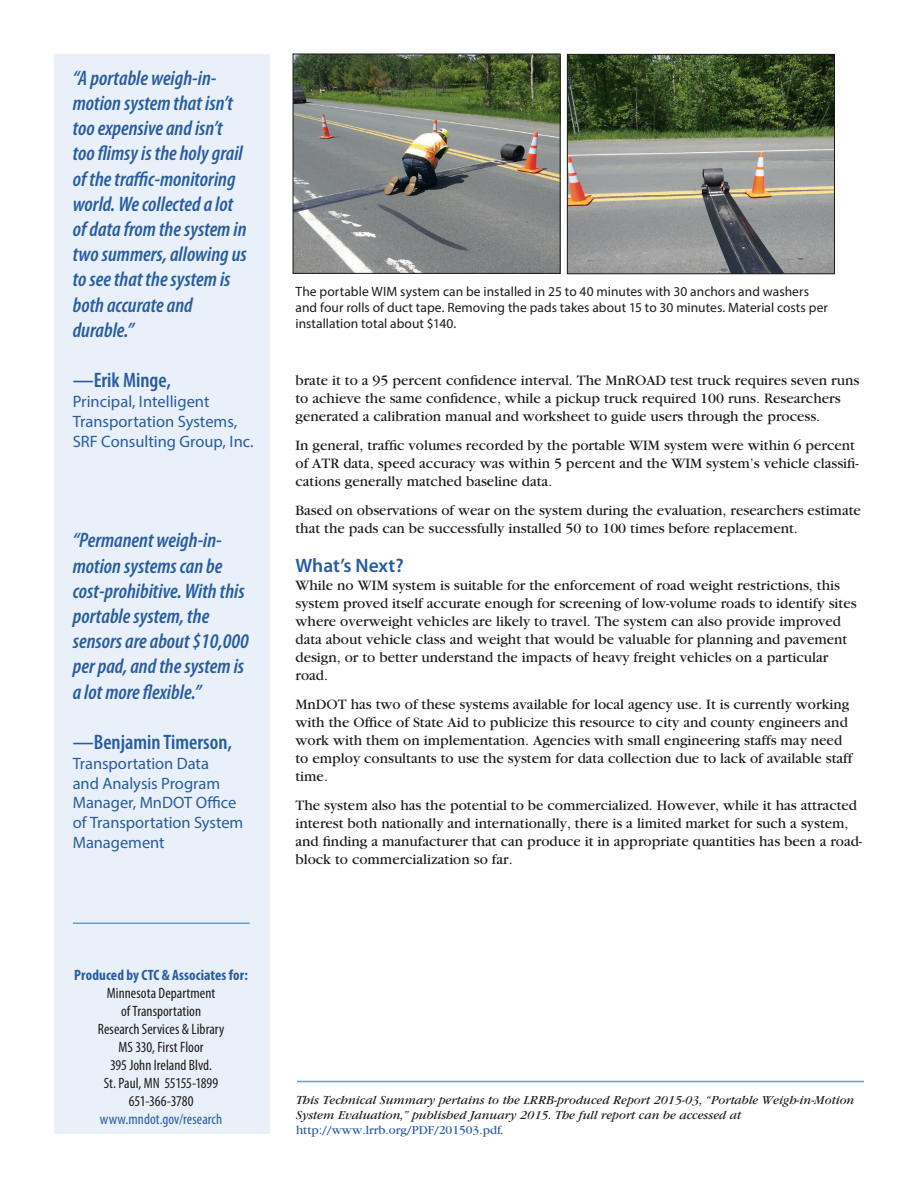
<style>
.page{position:relative;width:918px;height:1188px;background:#fff}
.page>*{position:absolute;margin:0;border:0;box-sizing:border-box;transform-origin:0 0}
.Quote_Blue_Ital{font:italic 600 condensed 21px/25.2px "Myriad Pro";color:#275da0}
.Quote_Name_Credit{font:600 condensed 21px "Myriad Pro";color:#275da0}
.Subhead{font:600 19.5px "Myriad Pro";letter-spacing:-.005em;color:#275da0}
.Quote_Credit_Title{font:16.5px/19.8px "Myriad Pro";color:#275da0}
.Bullet_points_-_last{font:15px/18px "Garamond";color:#1c1c1a}
.Sidebar_contact_name{font:condensed 15px/18px "Myriad Pro";letter-spacing:.005em;color:#1c1c1a;text-align:center}
.Sidebar_contact_name-2{font:condensed 15px/18px "Myriad Pro";letter-spacing:.005em;color:#275da0;text-align:center}
.Sidebar_page_2_subhe{font:700 condensed 15px "Myriad Pro";letter-spacing:.005em;color:#275da0}
.Caption_Left_Justifi{font:13.5px/16.2px "Myriad Pro";letter-spacing:.005em;color:#1c1c1a}
.t1{font:italic 12.75px/15.3px "Garamond";color:#1c1c1a}
.s1{color:#1c1c1a}
.s2{font-style:normal;color:#275da0}
</style>
<div class="page">
<div style="left:54px;top:54px;width:216px;height:1080px;background:#eaf0f9"></div>
<hr style="left:297px;top:1081px;width:567px;height:1px;background:#65a0d2">
<img style="left:295px;top:56px;width:264px;height:216px">
<div style="left:293px;top:54px;width:268px;height:220px;border:1px solid #1c1c1a"></div>
<hr style="left:73px;top:922px;width:177px;height:2px;background:#65a0d2">
<img style="left:569px;top:56px;width:264px;height:216px">
<div style="left:567px;top:54px;width:268px;height:220px;border:1px solid #1c1c1a"></div>
<p class="Quote_Blue_Ital" style="left:73px;top:66px;width:176px">“A portable weigh-in&shy;motion system that isn’t too expensive and isn’t too flimsy is the holy grail of the traffic-monitoring world. We collected a lot of data from the system in two summers, allowing us to see that the system is both accurate and durable.”</p>
<p class="Quote_Name_Credit" style="left:73px;top:367px;width:100px">—Erik Minge,</p>
<p class="Quote_Credit_Title" style="left:73px;top:391px;width:182px">Principal, Intelligent<br>Transportation Systems,<br>SRF Consulting Group, Inc.</p>
<p class="Quote_Blue_Ital" style="left:73px;top:528px;width:177px">“Permanent weigh-in&shy;motion systems can be cost-prohibitive. With this portable system, the sensors are about $10,000 per pad, and the system is a lot more flexible.”</p>
<p class="Quote_Name_Credit" style="left:73px;top:729px;width:161px">—Benjamin Timerson,</p>
<p class="Quote_Credit_Title" style="left:73px;top:753px;width:172px">Transportation Data<br>and Analysis Program<br>Manager, MnDOT Office of Transportation System<br>Management</p>
<p class="Caption_Left_Justifi" style="left:296px;top:283px;width:534px">The portable WIM system can be installed in 25 to 40 minutes with 30 anchors and washers and four rolls of duct tape. Removing the pads takes about 15 to 30 minutes. Material costs per installation total about $140.</p>
<p class="Bullet_points_-_last" style="left:296px;top:372px;width:565px">brate it to a 95 percent confidence interval. The MnROAD test truck requires seven runs to achieve the same confidence, while a pickup truck required 100 runs. Researchers generated a calibration manual and worksheet to guide users through the process.</p>
<p class="Bullet_points_-_last" style="left:296px;top:436px;width:565px">In general, traffic volumes recorded by the portable WIM system were within 6 percent of ATR data, speed accuracy was within 5 percent and the WIM system’s vehicle classifi&shy;cations generally matched baseline data.</p>
<p class="Bullet_points_-_last" style="left:296px;top:501px;width:567px">Based on observations of wear on the system during the evaluation, researchers estimate that the pads can be successfully installed 50 to 100 times before replacement.</p>
<p class="Subhead" style="left:296px;top:553px;width:110px">What’s Next?</p>
<p class="Bullet_points_-_last" style="left:296px;top:577px;width:563px">While no WIM system is suitable for the enforcement of road weight restrictions, this system proved itself accurate enough for screening of low-volume roads to identify sites where overweight vehicles are likely to travel. The system can also provide improved data about vehicle class and weight that would be valuable for planning and pavement design, or to better understand the impacts of heavy freight vehicles on a particular road.</p>
<p class="Bullet_points_-_last" style="left:296px;top:696px;width:558px">MnDOT has two of these systems available for local agency use. It is currently working with the Office of State Aid to publicize this resource to city and county engineers and work with them on implementation. Agencies with small engineering staffs may need to employ consultants to use the system for data collection due to lack of available staff time.</p>
<p class="Bullet_points_-_last" style="left:296px;top:796px;width:568px">The system also has the potential to be commercialized. However, while it has attracted interest both nationally and internationally, there is a limited market for such a system, and finding a manufacturer that can produce it in appropriate quantities has been a road&shy;block to commercialization so far.</p>
<p class="Sidebar_page_2_subhe" style="left:74px;top:965px;width:175px">Produced by CTC &amp; Associates for:</p>
<p class="Sidebar_contact_name" style="left:98px;top:983px;width:128px">Minnesota Department<br>of Transportation<br>Research Services &amp; Library<br>MS 330, First Floor<br>395 John Ireland Blvd.<br>St. Paul, MN 55155-1899</p>
<p class="Sidebar_contact_name-2" style="left:100px;top:1091px;width:124px"><span class="s1">651-366-3780 </span>www.mndot.gov/research</p>
<p class="t1" style="left:296px;top:1092px;width:560px">This Technical Summary pertains to the LRRB-produced Report 2015-03, “Portable Weigh-in-Motion<br>System Evaluation,” published January 2015. The full report can be accessed at <span class="s2">http://www.lrrb.org/PDF/201503.pdf</span>.</p>
</div>
